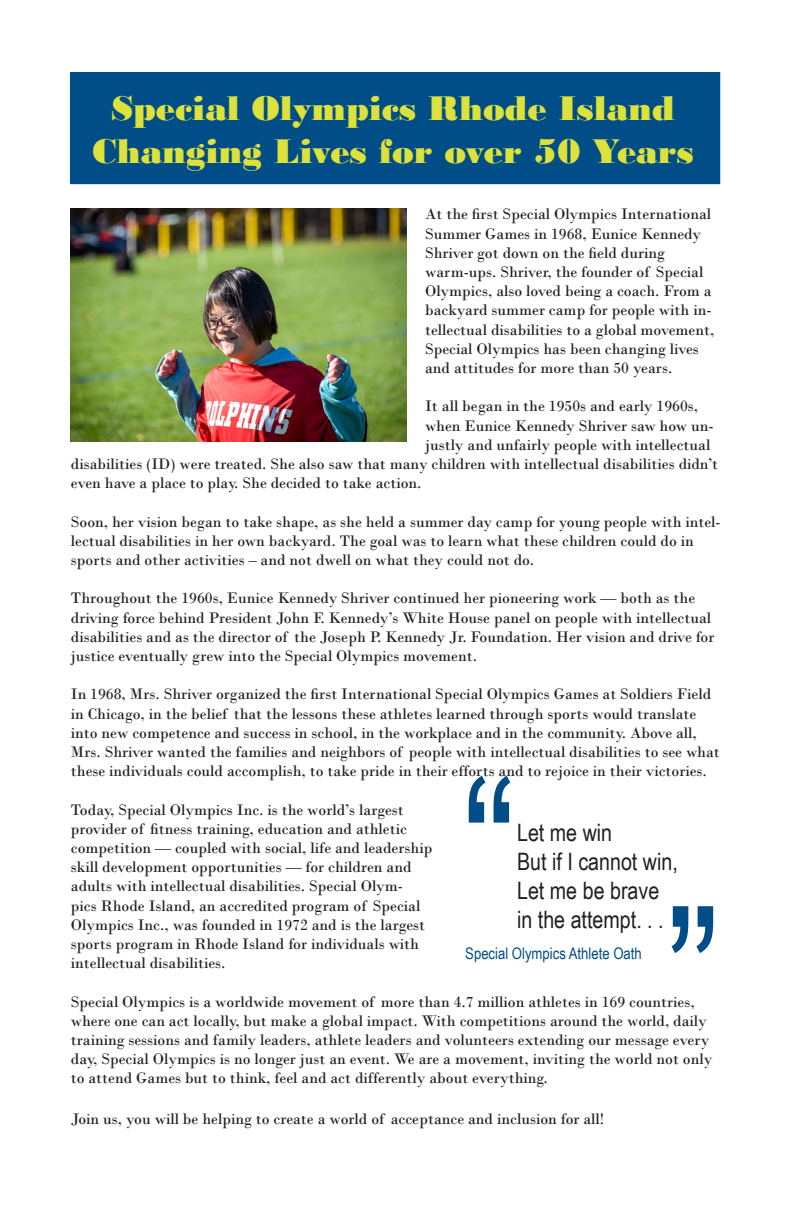
<style>
.page{position:relative;width:792px;height:1224px;background:#fff}
.page>*{position:absolute;margin:0;border:0;box-sizing:border-box;transform-origin:0 0}
.t1{font:200px "Arial Narrow";color:#004d87}
.t2{font:36px "Bodoni MT Black";color:#dce23b}
.t3{font:24px "Arial Narrow";color:#231f20}
.t4{font:16px/19.2px "Bodoni";color:#231f20}
.t5{font:16px "Arial Narrow";color:#004d87}
</style>
<div class="page">
<div style="left:70px;top:72px;width:650px;height:112px;background:#004d87"></div>
<img style="left:71px;top:209px;width:335px;height:233px">
<p class="t2" style="left:111px;top:87px;width:565px">Special Olympics Rhode Island</p>
<p class="t2" style="left:92px;top:130px;width:603px">Changing Lives for over 50 Years</p>
<p class="t4" style="left:425px;top:205px;width:291px">At the first Special Olympics International Summer Games in 1968, Eunice Kennedy Shriver got down on the field during warm-ups. Shriver, the founder of Special Olympics, also loved being a coach. From a backyard summer camp for people with in&shy;tellectual disabilities to a global movement, Special Olympics has been changing lives and attitudes for more than 50 years.</p>
<p class="t4" style="left:425px;top:397px;width:275px">It all began in the 1950s and early 1960s,</p>
<p class="t4" style="left:425px;top:416px;width:290px">when Eunice Kennedy Shriver saw how un-</p>
<p class="t4" style="left:425px;top:435px;width:287px">justly and unfairly people with intellectual</p>
<p class="t4" style="left:71px;top:454px;width:649px">disabilities (ID) were treated. She also saw that many children with intellectual disabilities didn’t</p>
<p class="t4" style="left:71px;top:473px;width:352px">even have a place to play. She decided to take action.</p>
<p class="t4" style="left:71px;top:512px;width:651px">Soon, her vision began to take shape, as she held a summer day camp for young people with intel&shy;lectual disabilities in her own backyard. The goal was to learn what these children could do in sports and other activities – and not dwell on what they could not do.</p>
<p class="t4" style="left:71px;top:589px;width:645px">Throughout the 1960s, Eunice Kennedy Shriver continued her pioneering work — both as the driving force behind President John F. Kennedy’s White House panel on people with intellectual disabilities and as the director of the Joseph P. Kennedy Jr. Foundation. Her vision and drive for justice eventually grew into the Special Olympics movement.</p>
<p class="t4" style="left:71px;top:685px;width:650px">In 1968, Mrs. Shriver organized the first International Special Olympics Games at Soldiers Field in Chicago, in the belief that the lessons these athletes learned through sports would translate into new competence and success in school, in the workplace and in the community. Above all, Mrs. Shriver wanted the families and neighbors of people with intellectual disabilities to see what these individuals could accomplish, to take pride in their efforts and to rejoice in their victories.</p>
<p class="t4" style="left:71px;top:800px;width:363px">Today, Special Olympics Inc. is the world’s largest provider of fitness training, education and athletic competition — coupled with social, life and leadership skill development opportunities — for children and adults with intellectual disabilities. Special Olym&shy;pics Rhode Island, an accredited program of Special Olympics Inc., was founded in 1972 and is the largest sports program in Rhode Island for individuals with intellectual disabilities.</p>
<p class="t4" style="left:71px;top:992px;width:643px">Special Olympics is a worldwide movement of more than 4.7 million athletes in 169 countries, where one can act locally, but make a global impact. With competitions around the world, daily training sessions and family leaders, athlete leaders and volunteers extending our message every day, Special Olympics is no longer just an event. We are a movement, inviting the world not only to attend Games but to think, feel and act differently about everything.</p>
<p class="t4" style="left:71px;top:1109px;width:535px">Join us, you will be helping to create a world of acceptance and inclusion for all!</p>
<p class="t1" style="left:462px;top:702px;width:56px">“</p>
<p class="t3" style="left:517px;top:815px;width:97px">Let me win</p>
<p class="t3" style="left:517px;top:844px;width:162px">But if I cannot win,</p>
<p class="t3" style="left:517px;top:873px;width:144px">Let me be brave</p>
<p class="t1" style="left:666px;top:832px;width:56px">”</p>
<p class="t3" style="left:517px;top:902px;width:148px">in the attempt. . .</p>
<p class="t5" style="left:465px;top:942px;width:178px">Special Olympics Athlete Oath</p>
</div>
